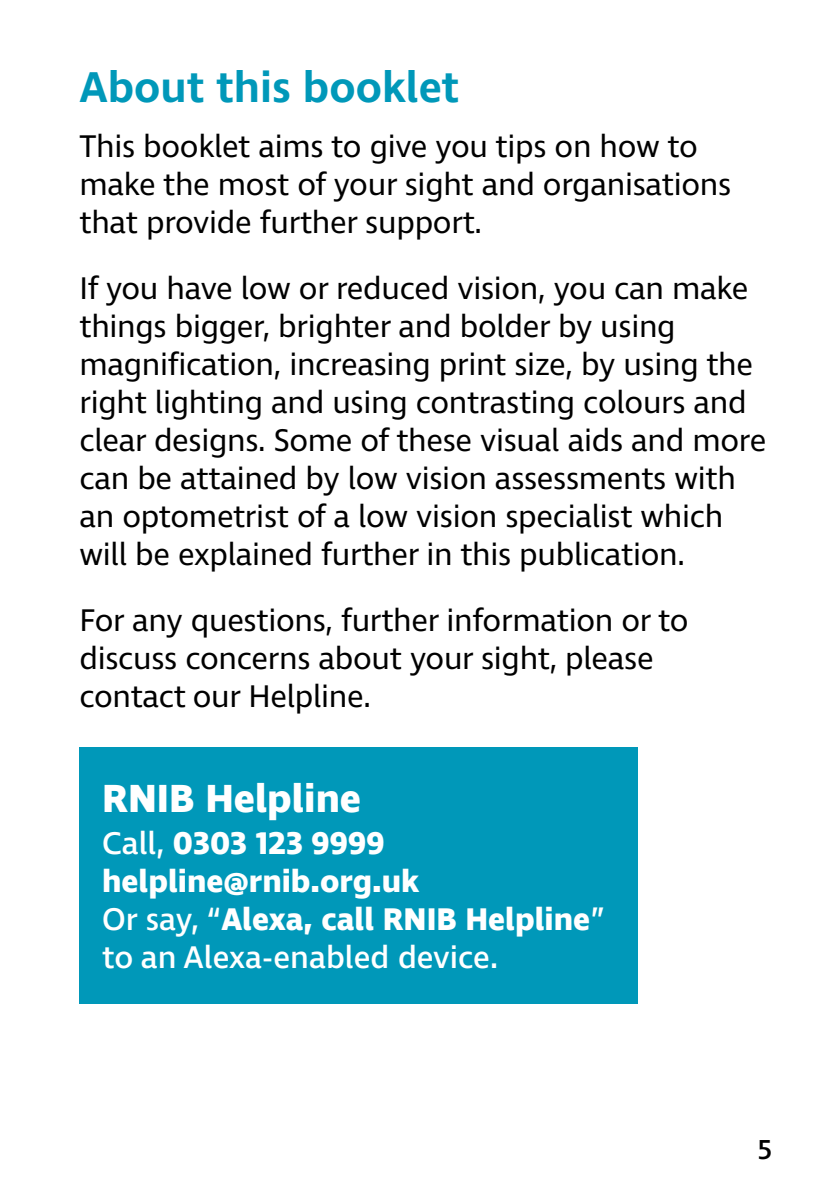
<style>
.page{position:relative;width:840px;height:1191px;background:#fff}
.page>*{position:absolute;margin:0;border:0;box-sizing:border-box;transform-origin:0 0}
.h2___22pt{font:600 44px "Ingra";color:#0098b9}
.P-CTA_small{font:700 40px "Ingra";color:#fff}
.P___16pt_Body{font:32px/38px "Ingra";letter-spacing:-.01em;color:#000}
.P-CTA_small-2{font:700 32px/38px "Ingra";color:#fff}
.t1{font:500 28px "Ingra";color:#000}
.s1{font-weight:500}
</style>
<div class="page">
<div style="left:79px;top:747px;width:558px;height:257px;background:#0098b9"></div>
<h2 class="h2___22pt" style="left:79px;top:59px;width:381px">About this booklet</h2>
<p class="P___16pt_Body" style="left:79px;top:128px;width:653px">This booklet aims to give you tips on how to make the most of your sight and organisations that provide further support.</p>
<p class="P___16pt_Body" style="left:79px;top:271px;width:688px">If you have low or reduced vision, you can make things bigger, brighter and bolder by using magnification, increasing print size, by using the right lighting and using contrasting colours and clear designs. Some of these visual aids and more can be attained by low vision assessments with an optometrist of a low vision specialist which will be explained further in this publication.</p>
<p class="P___16pt_Body" style="left:79px;top:603px;width:610px">For any questions, further information or to discuss concerns about your sight, please contact our Helpline.</p>
<p class="P-CTA_small" style="left:102px;top:773px;width:260px">RNIB Helpline</p>
<p class="P-CTA_small-2" style="left:102px;top:825px;width:502px"><span class="s1">Call,</span> 0303 123 9999 helpline@rnib.org.uk<br><span class="s1">Or say, “</span>Alexa, call RNIB Helpline<span class="s1">” to an Alexa-enabled device.</span></p>
<p class="t1" style="left:757px;top:1132px;width:16px">5</p>
</div>
